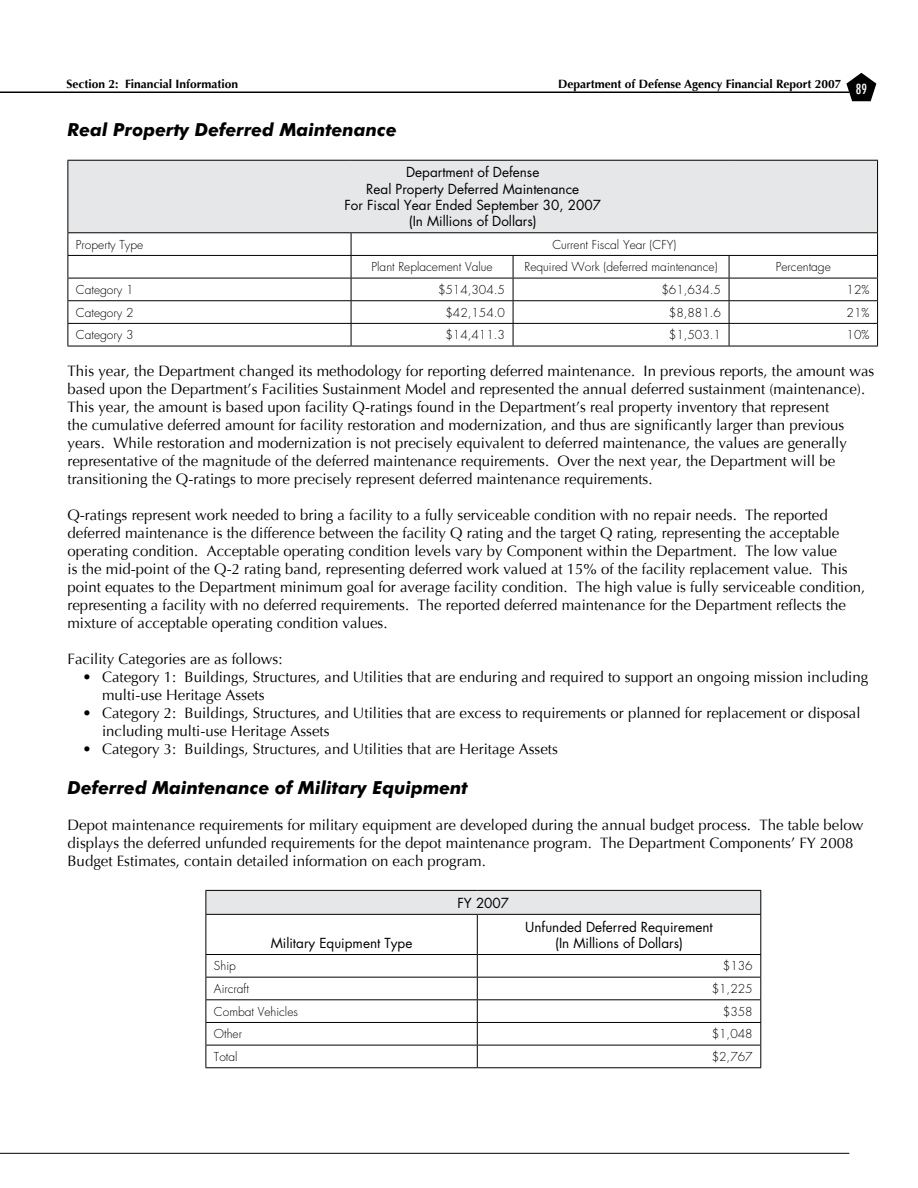
<style>
.page{position:relative;width:918px;height:1188px;background:#fff}
.page>*{position:absolute;margin:0;border:0;box-sizing:border-box;transform-origin:0 0}
.t1{font:italic 700 18px "Futura BT";color:#000}
.t2{font:15px/18px "Optima";color:#000}
.t3{font:13.5px/16.2px "Futura";color:#000;text-align:center}
.t4{font:500 condensed 13.5px "Futura";color:#fff}
.t5{font:300 12px "Futura";color:#000}
.t6{font:700 12px "Optima";color:#000}
</style>
<div class="page">
<hr style="left:0;top:92px;width:849px;height:1px;background:#000">
<svg style="left:846px;top:73px;width:30px;height:28px"></svg>
<hr style="left:0;top:1153px;width:849px;height:1px;background:#000">
<div style="left:68px;top:160px;width:810px;height:73px;background:#e6e7e8"></div>
<hr style="left:68px;top:160px;width:283px;height:1px;background:#000">
<hr style="left:68px;top:161px;width:1px;height:71px;background:#000">
<hr style="left:351px;top:160px;width:162px;height:1px;background:#000">
<hr style="left:513px;top:160px;width:216px;height:1px;background:#000">
<hr style="left:729px;top:160px;width:149px;height:1px;background:#000">
<hr style="left:877px;top:161px;width:1px;height:71px;background:#000">
<hr style="left:68px;top:232px;width:283px;height:1px;background:#000">
<hr style="left:351px;top:232px;width:162px;height:1px;background:#000">
<hr style="left:513px;top:232px;width:216px;height:1px;background:#000">
<hr style="left:729px;top:232px;width:149px;height:1px;background:#000">
<hr style="left:68px;top:255px;width:283px;height:1px;background:#000">
<hr style="left:351px;top:255px;width:162px;height:1px;background:#000">
<hr style="left:513px;top:255px;width:216px;height:1px;background:#000">
<hr style="left:729px;top:255px;width:149px;height:1px;background:#000">
<hr style="left:68px;top:278px;width:283px;height:1px;background:#000">
<hr style="left:351px;top:278px;width:162px;height:1px;background:#000">
<hr style="left:513px;top:278px;width:216px;height:1px;background:#000">
<hr style="left:729px;top:278px;width:149px;height:1px;background:#000">
<hr style="left:68px;top:300px;width:283px;height:1px;background:#000">
<hr style="left:351px;top:300px;width:162px;height:1px;background:#000">
<hr style="left:513px;top:300px;width:216px;height:1px;background:#000">
<hr style="left:729px;top:300px;width:149px;height:1px;background:#000">
<hr style="left:68px;top:323px;width:283px;height:1px;background:#000">
<svg style="left:68px;top:233px;width:1px;height:113px"></svg>
<hr style="left:351px;top:323px;width:162px;height:1px;background:#000">
<svg style="left:351px;top:233px;width:1px;height:113px"></svg>
<hr style="left:513px;top:323px;width:216px;height:1px;background:#000">
<svg style="left:513px;top:256px;width:1px;height:90px"></svg>
<hr style="left:729px;top:323px;width:149px;height:1px;background:#000">
<svg style="left:729px;top:256px;width:1px;height:90px"></svg>
<svg style="left:877px;top:233px;width:1px;height:113px"></svg>
<hr style="left:68px;top:346px;width:283px;height:1px;background:#000">
<hr style="left:351px;top:346px;width:162px;height:1px;background:#000">
<hr style="left:513px;top:346px;width:216px;height:1px;background:#000">
<hr style="left:729px;top:346px;width:149px;height:1px;background:#000">
<hr style="left:206px;top:890px;width:271px;height:1px;background:#000">
<hr style="left:477px;top:890px;width:284px;height:1px;background:#000">
<svg style="left:206px;top:891px;width:555px;height:176px"></svg>
<hr style="left:206px;top:1067px;width:271px;height:1px;background:#000">
<hr style="left:477px;top:1067px;width:284px;height:1px;background:#000">
<p class="t6" style="left:66px;top:77px;width:173px">Section 2: Financial Information</p>
<p class="t6" style="left:558px;top:77px;width:285px">Department of Defense Agency Financial Report 2007</p>
<p class="t1" style="left:68px;top:119px;width:331px">Real Property Deferred Maintenance</p>
<p class="t3" style="left:344px;top:165px;width:258px">Department of Defense<br>Real Property Deferred Maintenance<br>For Fiscal Year Ended September 30, 2007 (In Millions of Dollars)</p>
<p class="t5" style="left:76px;top:237px;width:69px">Property Type</p>
<p class="t5" style="left:552px;top:237px;width:125px">Current Fiscal Year (CFY)</p>
<p class="t5" style="left:372px;top:260px;width:123px">Plant Replacement Value</p>
<p class="t5" style="left:525px;top:260px;width:194px">Required Work (deferred maintenance)</p>
<p class="t5" style="left:776px;top:260px;width:56px">Percentage</p>
<p class="t5" style="left:76px;top:282px;width:59px">Category 1</p>
<p class="t5" style="left:438px;top:282px;width:68px">$514,304.5</p>
<p class="t5" style="left:661px;top:282px;width:61px">$61,634.5</p>
<p class="t5" style="left:847px;top:282px;width:24px">12%</p>
<p class="t5" style="left:76px;top:305px;width:59px">Category 2</p>
<p class="t5" style="left:445px;top:305px;width:61px">$42,154.0</p>
<p class="t5" style="left:669px;top:305px;width:54px">$8,881.6</p>
<p class="t5" style="left:847px;top:305px;width:24px">21%</p>
<p class="t5" style="left:76px;top:328px;width:59px">Category 3</p>
<p class="t5" style="left:445px;top:328px;width:61px">$14,411.3</p>
<p class="t5" style="left:669px;top:328px;width:54px">$1,503.1</p>
<p class="t5" style="left:847px;top:328px;width:24px">10%</p>
<p class="t2" style="left:68px;top:363px;width:808px">This year, the Department changed its methodology for reporting deferred maintenance. In previous reports, the amount was based upon the Department’s Facilities Sustainment Model and represented the annual deferred sustainment (maintenance).<br>This year, the amount is based upon facility Q-ratings found in the Department’s real property inventory that represent<br>the cumulative deferred amount for facility restoration and modernization, and thus are significantly larger than previous years. While restoration and modernization is not precisely equivalent to deferred maintenance, the values are generally representative of the magnitude of the deferred maintenance requirements. Over the next year, the Department will be transitioning the Q-ratings to more precisely represent deferred maintenance requirements.</p>
<p class="t2" style="left:68px;top:507px;width:799px">Q-ratings represent work needed to bring a facility to a fully serviceable condition with no repair needs. The reported deferred maintenance is the difference between the facility Q rating and the target Q rating, representing the acceptable operating condition. Acceptable operating condition levels vary by Component within the Department. The low value<br>is the mid-point of the Q-2 rating band, representing deferred work valued at 15% of the facility replacement value. This point equates to the Department minimum goal for average facility condition. The high value is fully serviceable condition, representing a facility with no deferred requirements. The reported deferred maintenance for the Department reflects the mixture of acceptable operating condition values.</p>
<p class="t2" style="left:68px;top:651px;width:217px">Facility Categories are as follows:</p>
<p class="t2" style="left:102px;top:669px;width:768px;text-indent:-20px">• Category 1: Buildings, Structures, and Utilities that are enduring and required to support an ongoing mission including multi-use Heritage Assets</p>
<p class="t2" style="left:102px;top:705px;width:760px;text-indent:-20px">• Category 2: Buildings, Structures, and Utilities that are excess to requirements or planned for replacement or disposal including multi-use Heritage Assets</p>
<p class="t2" style="left:82px;top:741px;width:477px">• Category 3: Buildings, Structures, and Utilities that are Heritage Assets</p>
<p class="t1" style="left:68px;top:777px;width:402px">Deferred Maintenance of Military Equipment</p>
<p class="t2" style="left:68px;top:816px;width:798px">Depot maintenance requirements for military equipment are developed during the annual budget process. The table below displays the deferred unfunded requirements for the depot maintenance program. The Department Components’ FY 2008<br>Budget Estimates, contain detailed information on each program.</p>
<p class="t3" style="left:457px;top:895px;width:53px">FY 2007</p>
<p class="t3" style="left:271px;top:935px;width:143px">Military Equipment Type</p>
<p class="t4" style="left:856px;top:80px;width:7px">89</p>
<p class="t3" style="left:525px;top:919px;width:189px">Unfunded Deferred Requirement (In Millions of Dollars)</p>
<p class="t5" style="left:214px;top:959px;width:23px">Ship</p>
<p class="t5" style="left:723px;top:959px;width:31px">$136</p>
<p class="t5" style="left:214px;top:981px;width:37px">Aircraft</p>
<p class="t5" style="left:712px;top:981px;width:42px">$1,225</p>
<p class="t5" style="left:214px;top:1004px;width:85px">Combat Vehicles</p>
<p class="t5" style="left:723px;top:1004px;width:31px">$358</p>
<p class="t5" style="left:214px;top:1027px;width:30px">Other</p>
<p class="t5" style="left:712px;top:1027px;width:42px">$1,048</p>
<p class="t5" style="left:214px;top:1049px;width:25px">Total</p>
<p class="t5" style="left:712px;top:1049px;width:42px">$2,767</p>
</div>
